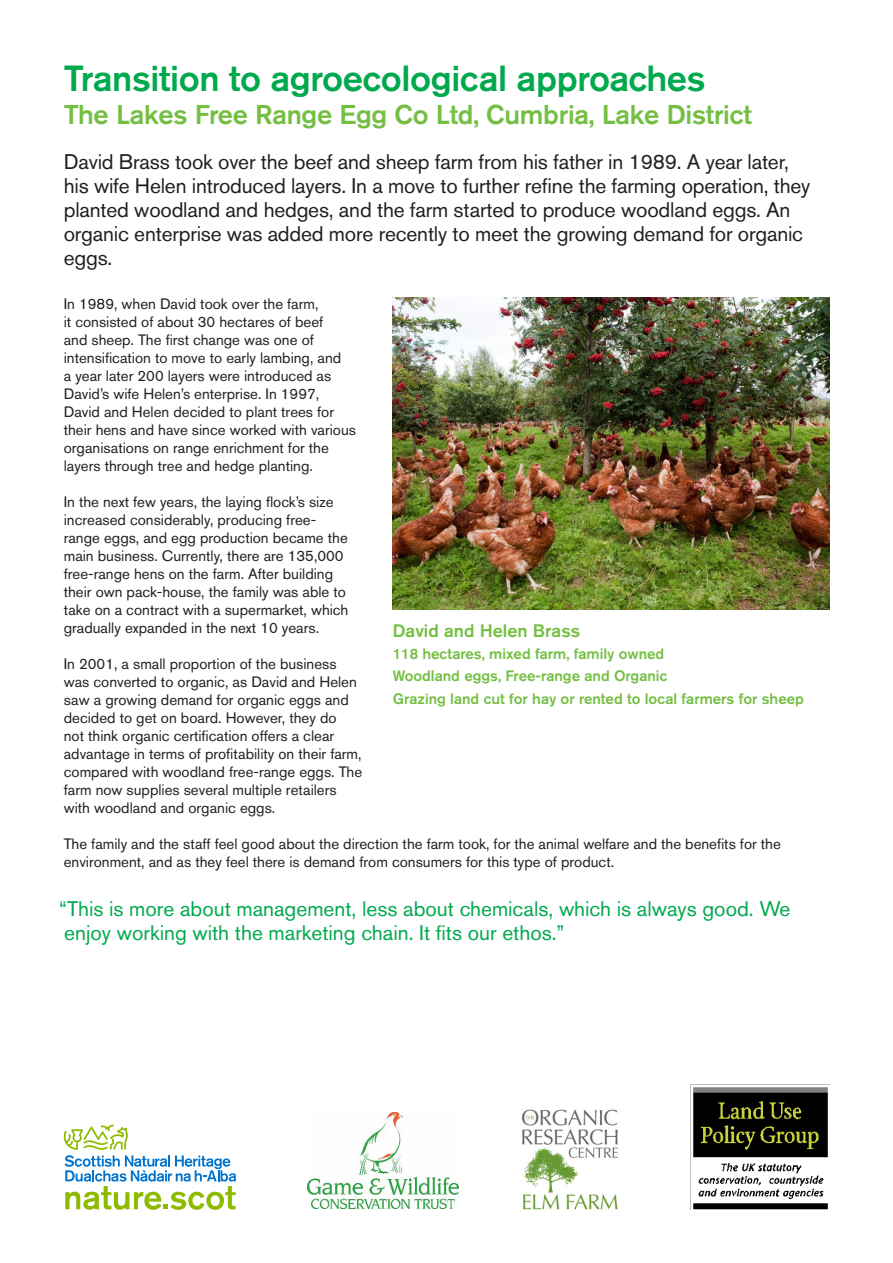
<style>
.page{position:relative;width:893px;height:1263px;background:#fff}
.page>*{position:absolute;margin:0;border:0;box-sizing:border-box;transform-origin:0 0}
.Heading{font:500 36px "Akzidenz Grotesk BE";letter-spacing:-.01em;color:#00a94d}
.Sub_heading{font:500 27px "Akzidenz Grotesk BE";letter-spacing:-.01em;color:#74bf43}
.Intro{font:21px/24px "Akzidenz Grotesk BE";letter-spacing:-.01em;color:#231f20}
.t1{font:21px/24px "Akzidenz Grotesk BE";color:#00a94d}
.Farmer_name{font:500 18px "Akzidenz Grotesk BE";color:#74bf43}
.Body{font:15px/18px "Akzidenz Grotesk BE";color:#231f20}
.Large_text{font:500 15px "Akzidenz Grotesk BE";color:#74bf43}
</style>
<div class="page">
<img style="left:393px;top:298px;width:436px;height:311px">
<svg style="left:64px;top:1124px;width:172px;height:86px"></svg>
<img style="left:308px;top:1112px;width:150px;height:97px">
<img style="left:690px;top:1084px;width:139px;height:126px">
<img style="left:522px;top:1109px;width:96px;height:101px">
<p class="Heading" style="left:64px;top:56px;width:643px">Transition to agroecological approaches</p>
<p class="Sub_heading" style="left:64px;top:98px;width:690px">The Lakes Free Range Egg Co Ltd, Cumbria, Lake District</p>
<p class="Intro" style="left:64px;top:150px;width:748px">David Brass took over the beef and sheep farm from his father in 1989. A year later, his wife Helen introduced layers. In a move to further refine the farming operation, they planted woodland and hedges, and the farm started to produce woodland eggs. An organic enterprise was added more recently to meet the growing demand for organic eggs.</p>
<p class="Body" style="left:64px;top:295px;width:294px">In 1989, when David took over the farm,<br>it consisted of about 30 hectares of beef<br>and sheep. The first change was one of intensification to move to early lambing, and<br>a year later 200 layers were introduced as David’s wife Helen’s enterprise. In 1997, David and Helen decided to plant trees for their hens and have since worked with various organisations on range enrichment for the layers through tree and hedge planting.</p>
<p class="Body" style="left:64px;top:493px;width:286px">In the next few years, the laying flock’s size increased considerably, producing free&shy;range eggs, and egg production became the main business. Currently, there are 135,000 free-range hens on the farm. After building their own pack-house, the family was able to take on a contract with a supermarket, which gradually expanded in the next 10 years.</p>
<p class="Body" style="left:64px;top:655px;width:300px">In 2001, a small proportion of the business was converted to organic, as David and Helen saw a growing demand for organic eggs and decided to get on board. However, they do<br>not think organic certification offers a clear advantage in terms of profitability on their farm, compared with woodland free-range eggs. The farm now supplies several multiple retailers with woodland and organic eggs.</p>
<p class="Body" style="left:64px;top:835px;width:719px">The family and the staff feel good about the direction the farm took, for the animal welfare and the benefits for the environment, and as they feel there is demand from consumers for this type of product.</p>
<p class="t1" style="left:59px;top:897px;width:733px">“This is more about management, less about chemicals, which is always good. We enjoy working with the marketing chain. It fits our ethos.”</p>
<p class="Farmer_name" style="left:393px;top:619px;width:189px">David and Helen Brass</p>
<p class="Large_text" style="left:393px;top:644px;width:273px">118 hectares, mixed farm, family owned</p>
<p class="Large_text" style="left:393px;top:667px;width:276px">Woodland eggs, Free-range and Organic</p>
<p class="Large_text" style="left:393px;top:689px;width:413px">Grazing land cut for hay or rented to local farmers for sheep</p>
</div>
